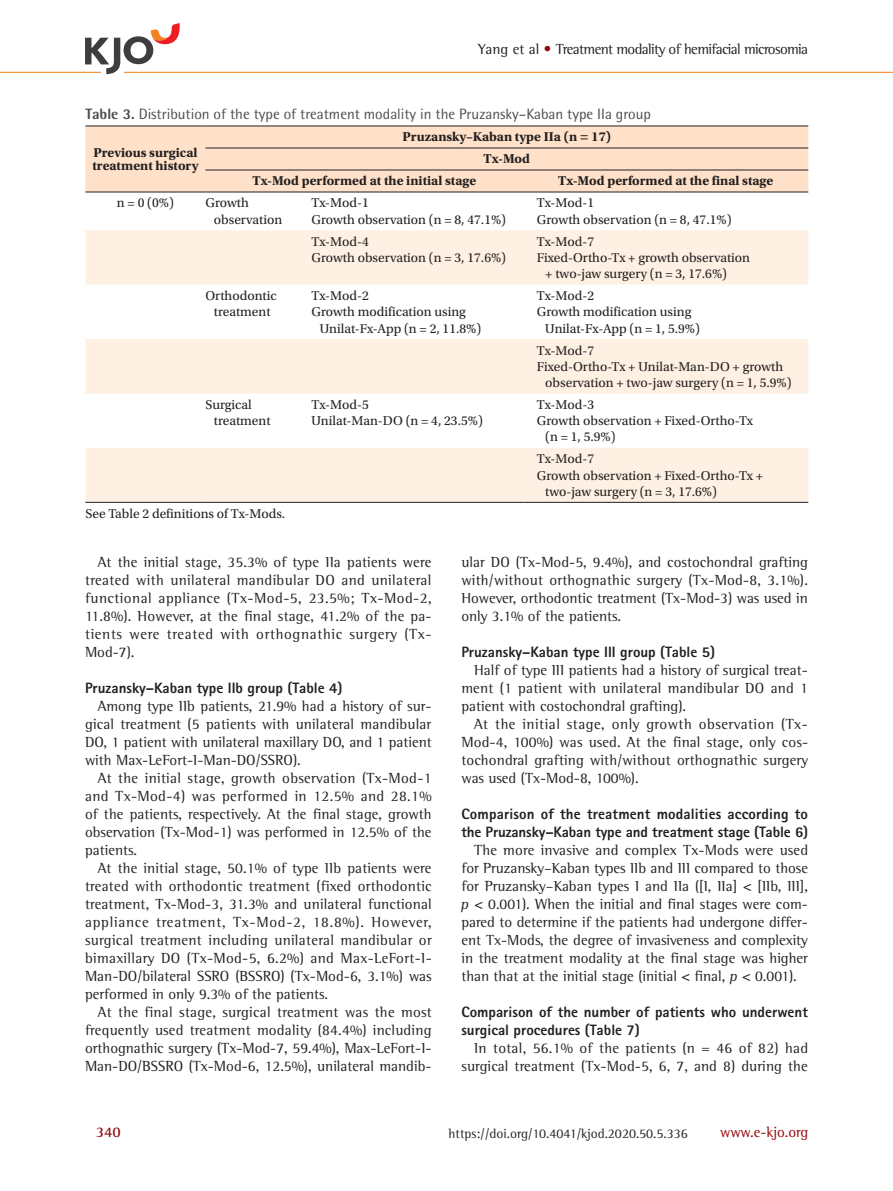
<style>
.page{position:relative;width:893px;height:1191px;background:#fff}
.page>*{position:absolute;margin:0;border:0;box-sizing:border-box;transform-origin:0 0}
.t1{font:15px/18px "Rotis Semi Serif Std";color:#231f20;text-align:justify}
.t2{font:800 15px/18px "Rotis Sans Serif Std";color:#231f20}
.t3{font:15px "Rotis Semi Sans Std";color:#4b4c4d}
.t4{font:15px "Rotis Semi Serif Std";letter-spacing:-.04em;color:#231f20}
.t5{font:15px "Rotis Semi Serif Std";color:#920407}
.t6{font:700 15px "Rotis Semi Serif Std";color:#920407}
.t7{font:13.5px/16.2px "Utopia Std";color:#231f20}
.t8{font:700 13.5px/13.5px "Utopia Std";color:#231f20}
.t9{font:13.5px "Rotis Semi Serif Std";color:#231f20}
.s1{color:#920407}
.s2{font-weight:800}
.s3{font-style:italic}
</style>
<div class="page">
<hr style="left:0;top:72px;width:893px;height:1px;background:#f58220">
<svg style="left:85px;top:23px;width:95px;height:51px"></svg>
<div style="left:85px;top:127px;width:723px;height:65px;background:#fee1c8"></div>
<svg style="left:85px;top:230px;width:723px;height:272px;fill:#fef0e2"></svg>
<hr style="left:206px;top:170px;width:92px;height:1px;background:#231f20">
<hr style="left:298px;top:170px;width:225px;height:1px;background:#231f20">
<hr style="left:523px;top:170px;width:285px;height:1px;background:#231f20">
<hr style="left:206px;top:192px;width:92px;height:1px;background:#231f20">
<hr style="left:298px;top:192px;width:225px;height:1px;background:#231f20">
<hr style="left:523px;top:192px;width:285px;height:1px;background:#231f20">
<hr style="left:85px;top:502px;width:121px;height:1px;background:#231f20">
<hr style="left:206px;top:502px;width:92px;height:1px;background:#231f20">
<hr style="left:298px;top:502px;width:225px;height:1px;background:#231f20">
<hr style="left:523px;top:502px;width:285px;height:1px;background:#231f20">
<hr style="left:206px;top:126px;width:92px;height:1px;background:#231f20">
<hr style="left:298px;top:126px;width:225px;height:1px;background:#231f20">
<hr style="left:523px;top:126px;width:285px;height:1px;background:#231f20">
<hr style="left:206px;top:148px;width:92px;height:1px;background:#231f20">
<hr style="left:298px;top:148px;width:225px;height:1px;background:#231f20">
<hr style="left:523px;top:148px;width:285px;height:1px;background:#231f20">
<hr style="left:85px;top:126px;width:121px;height:1px;background:#231f20">
<hr style="left:85px;top:192px;width:121px;height:1px;background:#231f20">
<p class="t4" style="left:478px;top:40px;width:331px">Yang et al <span class="s1">•</span> Treatment modality of hemifacial microsomia</p>
<p class="t3" style="left:85px;top:105px;width:567px"><span class="s2">Table 3.</span> Distribution of the type of treatment modality in the Pruzansky–Kaban type IIa group</p>
<p class="t8" style="left:92px;top:146px;width:108px">Previous surgical treatment history</p>
<p class="t8" style="left:402px;top:130px;width:210px">Pruzansky–Kaban type IIa (n = 17)</p>
<p class="t8" style="left:484px;top:152px;width:48px">Tx-Mod</p>
<p class="t8" style="left:253px;top:174px;width:225px">Tx-Mod performed at the initial stage</p>
<p class="t8" style="left:558px;top:174px;width:217px">Tx-Mod performed at the final stage</p>
<p class="t7" style="left:117px;top:195px;width:58px">n = 0 (0%)</p>
<p class="t7" style="left:214px;top:195px;width:70px;text-indent:-8px">Growth observation</p>
<p class="t7" style="left:311px;top:195px;width:196px">Tx-Mod-1<br>Growth observation (n = 8, 47.1%)</p>
<p class="t7" style="left:537px;top:195px;width:196px">Tx-Mod-1<br>Growth observation (n = 8, 47.1%)</p>
<p class="t7" style="left:311px;top:233px;width:196px">Tx-Mod-4<br>Growth observation (n = 3, 17.6%)</p>
<p class="t7" style="left:537px;top:233px;width:59px">Tx-Mod-7</p>
<p class="t7" style="left:537px;top:250px;width:215px">Fixed-Ortho-Tx + growth observation</p>
<p class="t7" style="left:545px;top:266px;width:183px">+ two-jaw surgery (n = 3, 17.6%)</p>
<p class="t7" style="left:206px;top:288px;width:73px;text-align:center">Orthodontic treatment</p>
<p class="t7" style="left:311px;top:288px;width:59px">Tx-Mod-2</p>
<p class="t7" style="left:311px;top:304px;width:156px">Growth modification using</p>
<p class="t7" style="left:320px;top:320px;width:163px">Unilat-Fx-App (n = 2, 11.8%)</p>
<p class="t7" style="left:537px;top:288px;width:59px">Tx-Mod-2</p>
<p class="t7" style="left:537px;top:304px;width:156px">Growth modification using</p>
<p class="t7" style="left:545px;top:320px;width:156px">Unilat-Fx-App (n = 1, 5.9%)</p>
<p class="t7" style="left:537px;top:342px;width:59px">Tx-Mod-7</p>
<p class="t7" style="left:537px;top:358px;width:248px">Fixed-Ortho-Tx + Unilat-Man-DO + growth</p>
<p class="t7" style="left:545px;top:375px;width:248px">observation + two-jaw surgery (n = 1, 5.9%)</p>
<p class="t7" style="left:214px;top:397px;width:58px;text-indent:-8px">Surgical treatment</p>
<p class="t7" style="left:311px;top:397px;width:173px">Tx-Mod-5<br>Unilat-Man-DO (n = 4, 23.5%)</p>
<p class="t7" style="left:537px;top:397px;width:59px">Tx-Mod-3</p>
<p class="t7" style="left:537px;top:413px;width:218px">Growth observation + Fixed-Ortho-Tx</p>
<p class="t7" style="left:545px;top:429px;width:72px">(n = 1, 5.9%)</p>
<p class="t7" style="left:537px;top:451px;width:59px">Tx-Mod-7</p>
<p class="t7" style="left:537px;top:467px;width:228px">Growth observation + Fixed-Ortho-Tx +</p>
<p class="t7" style="left:545px;top:483px;width:173px">two-jaw surgery (n = 3, 17.6%)</p>
<p class="t7" style="left:85px;top:506px;width:201px">See Table 2 definitions of Tx-Mods.</p>
<p class="t1" style="left:85px;top:553px;width:348px;text-indent:13px">At the initial stage, 35.3% of type IIa patients were treated with unilateral mandibular DO and unilateral functional appliance (Tx-Mod-5, 23.5%; Tx-Mod-2, 11.8%). However, at the final stage, 41.2% of the pa&shy;tients were treated with orthognathic surgery (Tx-Mod-7).</p>
<p class="t2" style="left:85px;top:679px;width:259px">Pruzansky–Kaban type IIb group (Table 4)</p>
<p class="t1" style="left:85px;top:697px;width:348px;text-indent:13px">Among type IIb patients, 21.9% had a history of sur&shy;gical treatment (5 patients with unilateral mandibular DO, 1 patient with unilateral maxillary DO, and 1 patient with Max-LeFort-I-Man-DO/SSRO).</p>
<p class="t1" style="left:85px;top:769px;width:348px;text-indent:13px">At the initial stage, growth observation (Tx-Mod-1 and Tx-Mod-4) was performed in 12.5% and 28.1% of the patients, respectively. At the final stage, growth observation (Tx-Mod-1) was performed in 12.5% of the patients.</p>
<p class="t1" style="left:85px;top:859px;width:348px;text-indent:13px">At the initial stage, 50.1% of type IIb patients were treated with orthodontic treatment (fixed orthodontic treatment, Tx-Mod-3, 31.3% and unilateral functional appliance treatment, Tx-Mod-2, 18.8%). However, surgical treatment including unilateral mandibular or bimaxillary DO (Tx-Mod-5, 6.2%) and Max-LeFort-I-Man-DO/bilateral SSRO (BSSRO) (Tx-Mod-6, 3.1%) was performed in only 9.3% of the patients.</p>
<p class="t1" style="left:85px;top:1003px;width:348px;text-indent:13px">At the final stage, surgical treatment was the most frequently used treatment modality (84.4%) including orthognathic surgery (Tx-Mod-7, 59.4%), Max-LeFort-I-Man-DO/BSSRO (Tx-Mod-6, 12.5%), unilateral mandib-</p>
<p class="t1" style="left:461px;top:553px;width:348px">ular DO (Tx-Mod-5, 9.4%), and costochondral grafting with/without orthognathic surgery (Tx-Mod-8, 3.1%).<br>However, orthodontic treatment (Tx-Mod-3) was used in only 3.1% of the patients.</p>
<p class="t2" style="left:461px;top:643px;width:255px">Pruzansky–Kaban type III group (Table 5)</p>
<p class="t1" style="left:461px;top:661px;width:348px;text-indent:13px">Half of type III patients had a history of surgical treat&shy;ment (1 patient with unilateral mandibular DO and 1 patient with costochondral grafting).</p>
<p class="t1" style="left:461px;top:715px;width:348px;text-indent:13px">At the initial stage, only growth observation (Tx-Mod-4, 100%) was used. At the final stage, only cos&shy;tochondral grafting with/without orthognathic surgery was used (Tx-Mod-8, 100%).</p>
<p class="t2" style="left:461px;top:805px;width:348px">Comparison of the treatment modalities according to the Pruzansky–Kaban type and treatment stage (Table 6)</p>
<p class="t1" style="left:460px;top:841px;width:349px;text-indent:14px">The more invasive and complex Tx-Mods were used for Pruzansky–Kaban types IIb and III compared to those for Pruzansky–Kaban types I and IIa ([I, IIa] &lt; [IIb, III], <span class="s3">p</span> &lt; 0.001). When the initial and final stages were com&shy;pared to determine if the patients had undergone differ&shy;ent Tx-Mods, the degree of invasiveness and complexity in the treatment modality at the final stage was higher than that at the initial stage (initial &lt; final, <span class="s3">p</span> &lt; 0.001).</p>
<p class="t2" style="left:461px;top:1003px;width:348px">Comparison of the number of patients who underwent surgical procedures (Table 7)</p>
<p class="t1" style="left:461px;top:1039px;width:348px;text-align:right">In total, 56.1% of the patients (n = 46 of 82) had surgical treatment (Tx-Mod-5, 6, 7, and 8) during the</p>
<p class="t6" style="left:96px;top:1122px;width:27px">340</p>
<p class="t9" style="left:449px;top:1125px;width:241px">https://doi.org/10.4041/kjod.2020.50.5.336</p>
<p class="t5" style="left:720px;top:1122px;width:90px">www.e-kjo.org</p>
</div>
